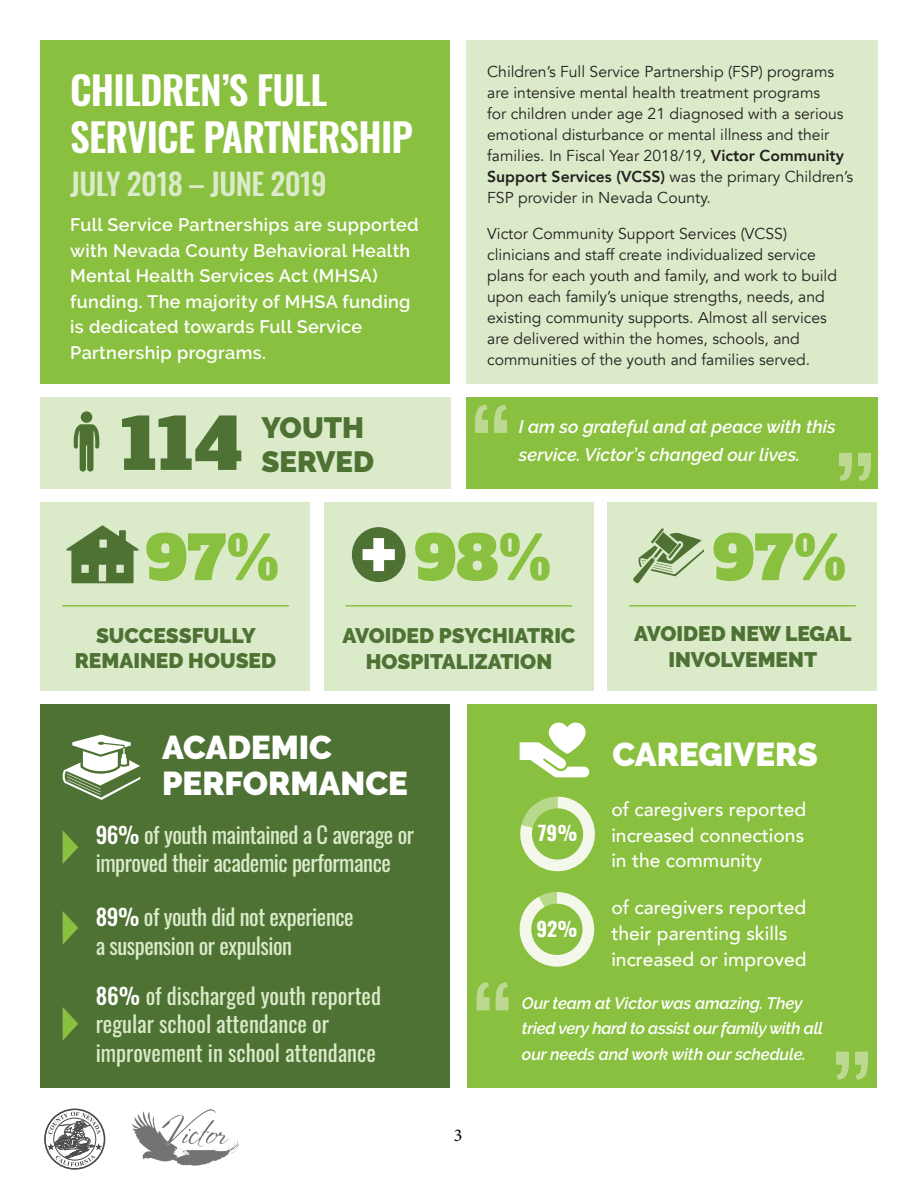
<style>
.page{position:relative;width:918px;height:1188px;background:#fff}
.page>*{position:absolute;margin:0;border:0;box-sizing:border-box;transform-origin:0 0}
.t1{font:69.9px "Alfa Slab One";color:#4e7234}
.t2{font:60.15px "Alfa Slab One";color:#8ac03f}
.t3{font:600 39px/46.8px "Oswald";letter-spacing:-.02em;color:#fff}
.t4{font:900 33px/36px "Raleway";color:#fff}
.t5{font:500 30px "Oswald";letter-spacing:-.02em;color:#dbebc9}
.t6{font:900 29.25px/34.3px "Raleway";color:#4e7234}
.t7{font:22.5px/28.5px "Oswald";letter-spacing:-.02em;color:#dbebc9}
.t8{font:22.5px/28.5px "Oswald";color:#dbebc9}
.t9{font:900 21px/25.5px "Raleway";color:#4e7234;text-align:center}
.t10{font:900 21px/26.2px "Raleway";color:#4e7334;text-align:center}
.t11{font:700 19.95px "Oswald";color:#fff}
.t12{font:500 19.2px/25.7px "Avenir";color:#fff;text-align:justify}
.t13{font:600 18px/25.5px "Raleway";letter-spacing:.02em;color:#fff}
.t14{font:italic 600 18px/28px "Raleway";color:#fff}
.t15{font:18px "Minion Pro";color:#000}
.t16{font:italic 600 16.5px/25.5px "Raleway";letter-spacing:-.01em;color:#fff}
.t17{font:15.75px/21px "Avenir";color:#231f20}
.s1{font-weight:800}
.s2{font-weight:500;color:#fff}
</style>
<div class="page">
<div style="left:40px;top:397px;width:410px;height:92px;background:#dbebc9"></div>
<div style="left:466px;top:40px;width:412px;height:344px;background:#dbebc9"></div>
<div style="left:40px;top:40px;width:410px;height:344px;background:#8ac03f"></div>
<div style="left:466px;top:397px;width:412px;height:92px;background:#8ac03f"></div>
<div style="left:467px;top:705px;width:410px;height:383px;background:#8ac03f"></div>
<svg style="left:74px;top:424px;width:25px;height:48px"></svg>
<div style="left:81px;top:411px;width:11px;height:12px;background:#4e7234;border-radius:50%"></div>
<div style="left:40px;top:502px;width:270px;height:189px;background:#dbebc9"></div>
<svg style="left:66px;top:525px;width:73px;height:58px"></svg>
<div style="left:324px;top:502px;width:270px;height:189px;background:#dbebc9"></div>
<svg style="left:352px;top:527px;width:54px;height:55px"></svg>
<div style="left:608px;top:502px;width:270px;height:189px;background:#dbebc9"></div>
<svg style="left:633px;top:528px;width:71px;height:56px"></svg>
<svg style="left:475px;top:405px;width:32px;height:28px"></svg>
<svg style="left:839px;top:453px;width:32px;height:28px"></svg>
<hr style="left:62px;top:605px;width:227px;height:2px;background:#8ac03f">
<hr style="left:346px;top:605px;width:226px;height:2px;background:#8ac03f">
<hr style="left:629px;top:605px;width:227px;height:2px;background:#8ac03f">
<div style="left:40px;top:705px;width:410px;height:383px;background:#4e7234"></div>
<svg style="left:62px;top:735px;width:78px;height:65px"></svg>
<svg style="left:63px;top:831px;width:15px;height:33px"></svg>
<svg style="left:63px;top:911px;width:15px;height:33px"></svg>
<svg style="left:63px;top:1007px;width:15px;height:33px"></svg>
<svg style="left:520px;top:797px;width:75px;height:74px"></svg>
<svg style="left:520px;top:723px;width:69px;height:54px"></svg>
<svg style="left:520px;top:892px;width:74px;height:75px"></svg>
<svg style="left:477px;top:982px;width:32px;height:28px"></svg>
<svg style="left:836px;top:1052px;width:32px;height:28px"></svg>
<img style="left:131px;top:1109px;width:109px;height:56px">
<svg style="left:44px;top:1108px;width:61px;height:62px"></svg>
<h3 class="t3" style="left:70px;top:69px;width:344px">CHILDREN’S FULL<br>SERVICE PARTNERSHIP</h3>
<h3 class="t5" style="left:70px;top:168px;width:258px">JULY 2018 – JUNE 2019</h3>
<p class="t13" style="left:70px;top:212px;width:350px">Full Service Partnerships are supported with Nevada County Behavioral Health Mental Health Services Act (MHSA) funding. The majority of MHSA funding is dedicated towards Full Service Partnership programs.</p>
<h1 class="t1" style="left:121px;top:383px;width:123px">114</h1>
<h3 class="t6" style="left:261px;top:411px;width:114px">YOUTH<br>SERVED</h3>
<p class="t17" style="left:487px;top:61px;width:368px">Children’s Full Service Partnership (FSP) programs are intensive mental health treatment programs<br>for children under age 21 diagnosed with a serious emotional disturbance or mental illness and their families. In Fiscal Year 2018/19, <span class="s1">Victor Community Support Services (VCSS)</span> was the primary Children’s FSP provider in Nevada County.</p>
<p class="t17" style="left:487px;top:223px;width:351px">Victor Community Support Services (VCSS) clinicians and staff create individualized service plans for each youth and family, and work to build upon each family’s unique strengths, needs, and existing community supports. Almost all services are delivered within the homes, schools, and communities of the youth and families served.</p>
<p class="t14" style="left:519px;top:413px;width:318px">I am so grateful and at peace with this service. Victor’s changed our lives.</p>
<h2 class="t2" style="left:146px;top:506px;width:135px">97%</h2>
<h3 class="t9" style="left:75px;top:623px;width:203px">SUCCESSFULLY<br>REMAINED HOUSED</h3>
<h2 class="t2" style="left:415px;top:506px;width:138px">98%</h2>
<h3 class="t10" style="left:342px;top:622px;width:235px">AVOIDED PSYCHIATRIC<br>HOSPITALIZATION</h3>
<h2 class="t2" style="left:713px;top:506px;width:135px">97%</h2>
<h3 class="t9" style="left:634px;top:620px;width:219px;line-height:26.2px">AVOIDED NEW LEGAL<br>INVOLVEMENT</h3>
<h3 class="t4" style="left:162px;top:730px;width:247px">ACADEMIC<br>PERFORMANCE</h3>
<h3 class="t7" style="left:96px;top:818px;width:320px"><span class="s2">96%</span> of youth maintained a C average or improved their academic performance</h3>
<h3 class="t7" style="left:96px;top:900px;width:259px"><span class="s2">89%</span> of youth did not experience a suspension or expulsion</h3>
<h3 class="t8" style="left:96px;top:979px;width:287px"><span class="s2">86%</span> of discharged youth reported regular school attendance or improvement in school attendance</h3>
<p class="t15" style="left:454px;top:1124px;width:10px">3</p>
<p class="t11" style="left:538px;top:822px;width:41px">79%</p>
<p class="t11" style="left:536px;top:918px;width:43px">92%</p>
<h3 class="t4" style="left:612px;top:736px;width:207px">CAREGIVERS</h3>
<p class="t12" style="left:611px;top:795px;width:196px">of caregivers reported increased connections in the community</p>
<p class="t12" style="left:611px;top:894px;width:197px;text-align:left">of caregivers reported their parenting skills increased or improved</p>
<p class="t16" style="left:522px;top:990px;width:303px">Our team at Victor was amazing. They tried very hard to assist our family with all our needs and work with our schedule.</p>
</div>
